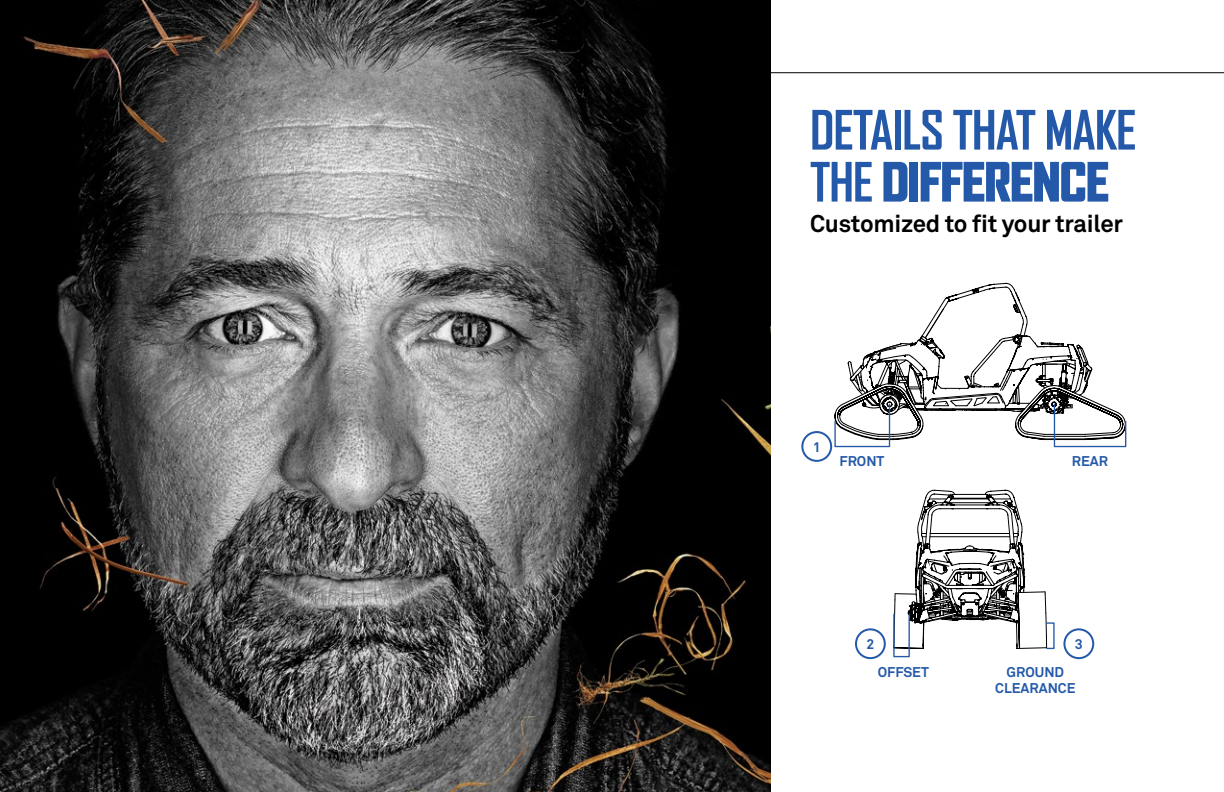
<style>
.page{position:relative;width:1224px;height:792px;background:#fff}
.page>*{position:absolute;margin:0;border:0;box-sizing:border-box;transform-origin:0 0}
.t1{font:700 52px/52px "Agency FB";letter-spacing:-.02em;color:#2459a9}
.t2{font:700 24px "Akkurat Office";letter-spacing:-.01em;color:#000}
.t3{font:700 14px/16px "Akkurat Office";color:#2459a9;text-align:center}
.s1{font-weight:900}
</style>
<div class="page">
<hr style="left:0;top:72px;width:1224px;height:1px;background:#000">
<img style="left:0;top:0;width:770px;height:792px">
<svg style="left:834px;top:283px;width:293px;height:165px"></svg>
<svg style="left:893px;top:490px;width:154px;height:168px"></svg>
<div style="left:893px;top:614px;width:17px;height:43px;border:1px solid #2459a9"></div>
<div style="left:801px;top:431px;width:31px;height:31px;border:2px solid #2459a9;border-radius:50%"></div>
<div style="left:1063px;top:628px;width:31px;height:31px;border:2px solid #2459a9;border-radius:50%"></div>
<div style="left:855px;top:628px;width:31px;height:31px;border:2px solid #2459a9;border-radius:50%"></div>
<h1 class="t1" style="left:810px;top:105px;width:328px">DETAILS THAT MAKE<br>THE <span class="s1">DIFFERENCE</span></h1>
<h2 class="t2" style="left:810px;top:209px;width:315px">Customized to fit your trailer</h2>
<p class="t3" style="left:813px;top:439px;width:9px">1</p>
<p class="t3" style="left:839px;top:454px;width:46px">FRONT</p>
<p class="t3" style="left:1072px;top:454px;width:38px">REAR</p>
<p class="t3" style="left:866px;top:636px;width:9px">2</p>
<p class="t3" style="left:1075px;top:636px;width:9px">3</p>
<p class="t3" style="left:878px;top:664px;width:53px">OFFSET</p>
<p class="t3" style="left:995px;top:664px;width:82px">GROUND<br>CLEARANCE</p>
</div>
